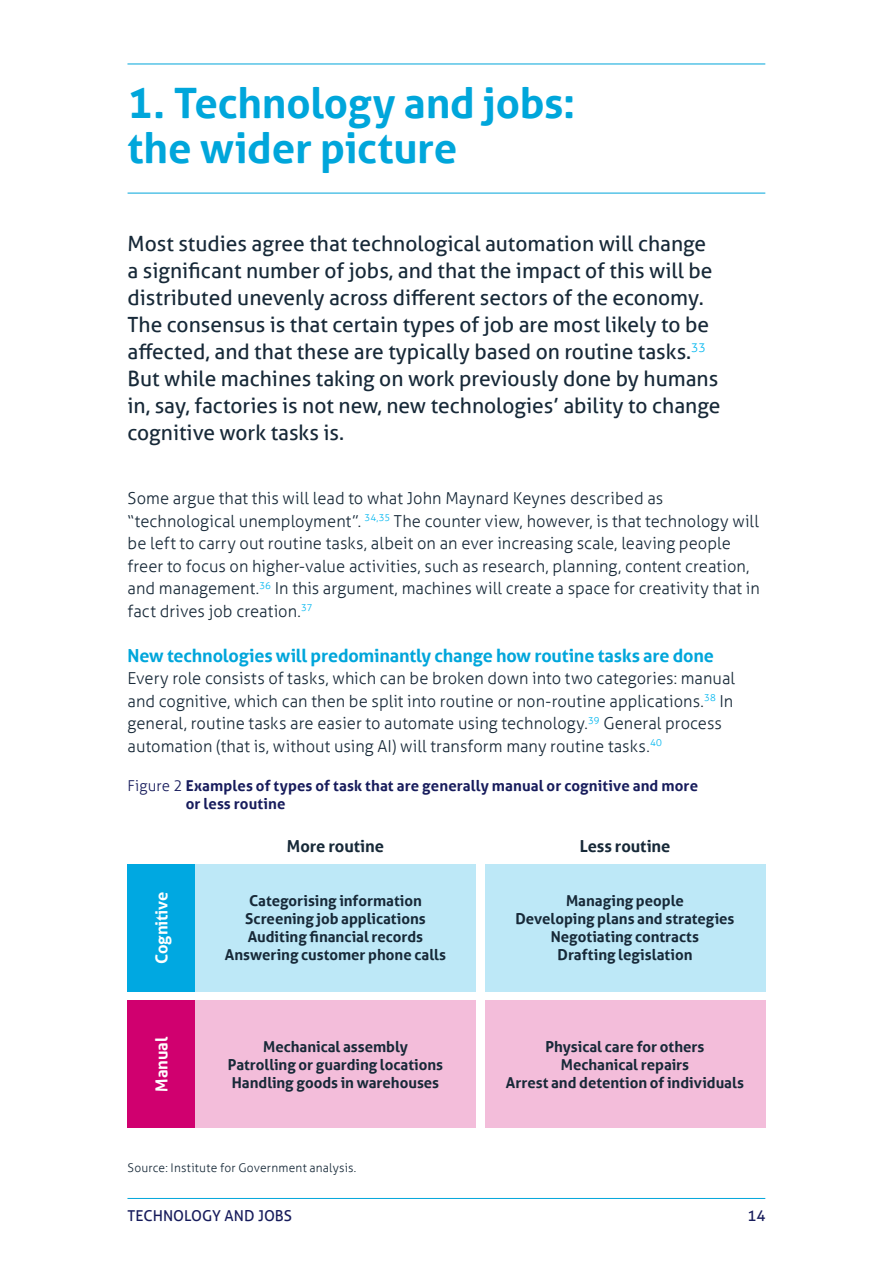
<style>
.page{position:relative;width:893px;height:1263px;background:#fff}
.page>*{position:absolute;margin:0;border:0;box-sizing:border-box;transform-origin:0 0}
.Chapter_heading_28_3{font:700 42px/45px "Aller";letter-spacing:-.005em;color:#00a6db}
.Standfirst_intro_14{font:21px/27px "Aller";color:#172938}
.Body_heading_2___13{font:700 18px "Aller";letter-spacing:-.01em;color:#00a6db}
.Body_copy_11_15{font:300 16.5px/22.5px "Aller";color:#172938}
.Body_heading_1___14{font:700 16.5px "Aller";letter-spacing:-.01em;color:#172938}
.Body_heading_1___14-2{font:700 16.5px "Aller";letter-spacing:-.005em;color:#fff}
.Body_heading_1___14-3{font:700 15px "Aller";color:#172938}
.Figure_head_10_12{font:700 15px/18px "Aller";letter-spacing:.01em;color:#171c5c}
.t1{font:15px "Aller";color:#171c5c}
.Table_source{font:300 12px "Aller";letter-spacing:.015em;color:#172938}
.s1{font-weight:300}
</style>
<div class="page">
<hr style="left:127px;top:1198px;width:638px;height:1px;background:#00a6db">
<hr style="left:127px;top:64px;width:638px;height:1px;background:#00a6db">
<hr style="left:128px;top:193px;width:637px;height:1px;background:#00a6db">
<div style="left:127px;top:864px;width:68px;height:127px;background:#00a8e1"></div>
<div style="left:127px;top:1001px;width:68px;height:127px;background:#d0006f"></div>
<div style="left:195px;top:864px;width:281px;height:127px;background:#bde8f7"></div>
<div style="left:485px;top:864px;width:280px;height:127px;background:#bde8f7"></div>
<div style="left:195px;top:1001px;width:281px;height:127px;background:#f3bdda"></div>
<div style="left:485px;top:1001px;width:280px;height:127px;background:#f3bdda"></div>
<p class="Chapter_heading_28_3" style="left:128px;top:80px;width:449px">1. Technology and jobs: the wider picture</p>
<p class="Standfirst_intro_14" style="left:128px;top:230px;width:594px">Most studies agree that technological automation will change a significant number of jobs, and that the impact of this will be distributed unevenly across different sectors of the economy.<br>The consensus is that certain types of job are most likely to be affected, and that these are typically based on routine tasks.<sup>33<br></sup>But while machines taking on work previously done by humans in, say, factories is not new, new technologies’ ability to change cognitive work tasks is.</p>
<p class="Body_copy_11_15" style="left:128px;top:487px;width:634px">Some argue that this will lead to what John Maynard Keynes described as “technological unemployment”. <sup>34,35</sup> The counter view, however, is that technology will be left to carry out routine tasks, albeit on an ever increasing scale, leaving people freer to focus on higher-value activities, such as research, planning, content creation, and management.<sup>36</sup> In this argument, machines will create a space for creativity that in fact drives job creation.<sup>37</sup></p>
<p class="Body_heading_2___13" style="left:128px;top:644px;width:588px">New technologies will predominantly change how routine tasks are done</p>
<p class="Body_copy_11_15" style="left:128px;top:667px;width:609px">Every role consists of tasks, which can be broken down into two categories: manual and cognitive, which can then be split into routine or non-routine applications.<sup>38</sup> In general, routine tasks are easier to automate using technology.<sup>39</sup> General process automation (that is, without using AI) will transform many routine tasks.<sup>40</sup></p>
<p class="Figure_head_10_12" style="left:186px;top:776px;width:514px;text-indent:-58px"><span class="s1">Figure 2</span> Examples of types of task that are generally manual or cognitive and more or less routine</p>
<p class="Body_heading_1___14-2" style="left:151px;top:964px;width:74px;rotate:-90deg">Cognitive</p>
<p class="Body_heading_1___14-2" style="left:151px;top:1092px;width:56px;rotate:-90deg">Manual</p>
<p class="Body_heading_1___14" style="left:287px;top:836px;width:99px">More routine</p>
<p class="Body_heading_1___14" style="left:580px;top:836px;width:92px">Less routine</p>
<p class="Body_heading_1___14-3" style="left:249px;top:892px;width:174px">Categorising information</p>
<p class="Body_heading_1___14-3" style="left:245px;top:910px;width:182px">Screening job applications</p>
<p class="Body_heading_1___14-3" style="left:248px;top:928px;width:177px">Auditing financial records</p>
<p class="Body_heading_1___14-3" style="left:225px;top:946px;width:223px">Answering customer phone calls</p>
<p class="Body_heading_1___14-3" style="left:263px;top:1037px;width:146px">Mechanical assembly</p>
<p class="Body_heading_1___14-3" style="left:228px;top:1055px;width:217px">Patrolling or guarding locations</p>
<p class="Body_heading_1___14-3" style="left:232px;top:1073px;width:209px">Handling goods in warehouses</p>
<p class="Body_heading_1___14-3" style="left:566px;top:892px;width:119px">Managing people</p>
<p class="Body_heading_1___14-3" style="left:515px;top:910px;width:220px">Developing plans and strategies</p>
<p class="Body_heading_1___14-3" style="left:551px;top:928px;width:150px">Negotiating contracts</p>
<p class="Body_heading_1___14-3" style="left:557px;top:946px;width:136px">Drafting legislation</p>
<p class="Body_heading_1___14-3" style="left:545px;top:1037px;width:160px">Physical care for others</p>
<p class="Body_heading_1___14-3" style="left:561px;top:1055px;width:130px">Mechanical repairs</p>
<p class="Body_heading_1___14-3" style="left:506px;top:1073px;width:240px">Arrest and detention of individuals</p>
<p class="Table_source" style="left:128px;top:1160px;width:230px">Source: Institute for Government analysis.</p>
<p class="t1" style="left:128px;top:1206px;width:166px">TECHNOLOGY AND JOBS</p>
<p class="t1" style="left:747px;top:1206px;width:19px">14</p>
</div>
